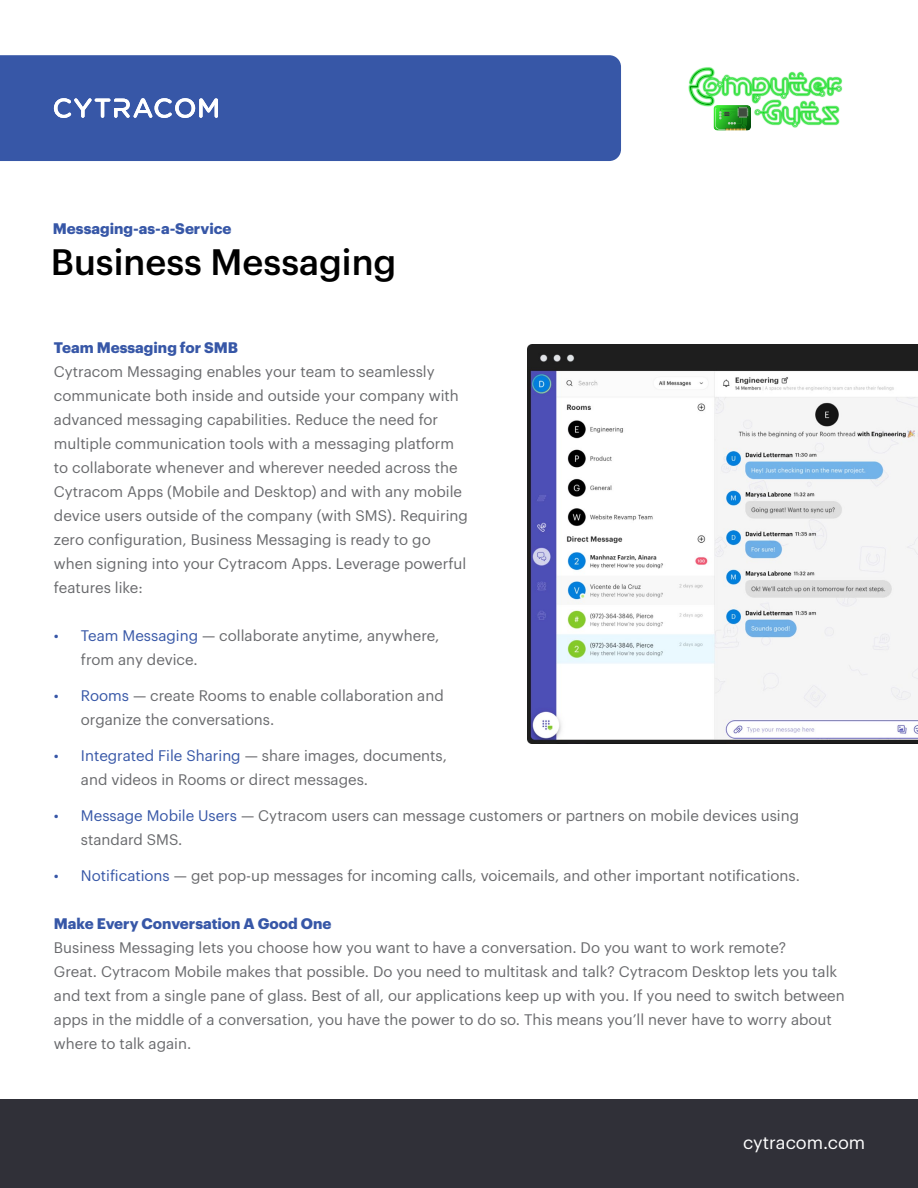
<style>
.page{position:relative;width:918px;height:1188px;background:#fff}
.page>*{position:absolute;margin:0;border:0;box-sizing:border-box;transform-origin:0 0}
.t1{font:500 36px "Graphik";color:#000}
.t2{font:18px "Graphik";color:#fff}
.t3{font:15px/24px "Graphik";color:#696a6d}
.t4{font:700 15px "Graphik";color:#3757a7}
.s1{color:#3757a7}
</style>
<div class="page">
<div style="left:0;top:1100px;width:918px;height:88px;background:#303038"></div>
<div style="left:0;top:55px;width:621px;height:106px;background:#3757a7"></div>
<svg style="left:54px;top:98px;width:164px;height:20px"></svg>
<img style="left:528px;top:344px;width:390px;height:399px">
<img style="left:688px;top:67px;width:155px;height:64px">
<p class="t4" style="left:53px;top:217px;width:180px">Messaging-as-a-Service</p>
<h1 class="t1" style="left:51px;top:235px;width:347px">Business Messaging</h1>
<p class="t4" style="left:54px;top:336px;width:186px">Team Messaging for SMB</p>
<p class="t3" style="left:54px;top:359px;width:415px">Cytracom Messaging enables your team to seamlessly communicate both inside and outside your company with advanced messaging capabilities. Reduce the need for multiple communication tools with a messaging platform to collaborate whenever and wherever needed across the Cytracom Apps (Mobile and Desktop) and with any mobile device users outside of the company (with SMS). Requiring zero configuration, Business Messaging is ready to go when signing into your Cytracom Apps. Leverage powerful features like:</p>
<p class="t3" style="left:81px;top:623px;width:360px;text-indent:-27px"><span class="s1">• Team Messaging</span> — collaborate anytime, anywhere, from any device.</p>
<p class="t3" style="left:81px;top:683px;width:364px;text-indent:-27px"><span class="s1">• Rooms</span> — create Rooms to enable collaboration and organize the conversations.</p>
<p class="t3" style="left:81px;top:743px;width:367px;text-indent:-27px"><span class="s1">• Integrated File Sharing</span> — share images, documents, and videos in Rooms or direct messages.</p>
<p class="t3" style="left:81px;top:803px;width:720px;text-indent:-27px"><span class="s1">• Message Mobile Users</span> — Cytracom users can message customers or partners on mobile devices using standard SMS.</p>
<p class="t3" style="left:54px;top:863px;width:748px"><span class="s1">• Notifications</span> — get pop-up messages for incoming calls, voicemails, and other important notifications.</p>
<p class="t4" style="left:54px;top:912px;width:279px">Make Every Conversation A Good One</p>
<p class="t3" style="left:54px;top:935px;width:792px">Business Messaging lets you choose how you want to have a conversation. Do you want to work remote?<br>Great. Cytracom Mobile makes that possible. Do you need to multitask and talk? Cytracom Desktop lets you talk and text from a single pane of glass. Best of all, our applications keep up with you. If you need to switch between apps in the middle of a conversation, you have the power to do so. This means you’ll never have to worry about where to talk again.</p>
<p class="t2" style="left:743px;top:1129px;width:124px">cytracom.com</p>
</div>
